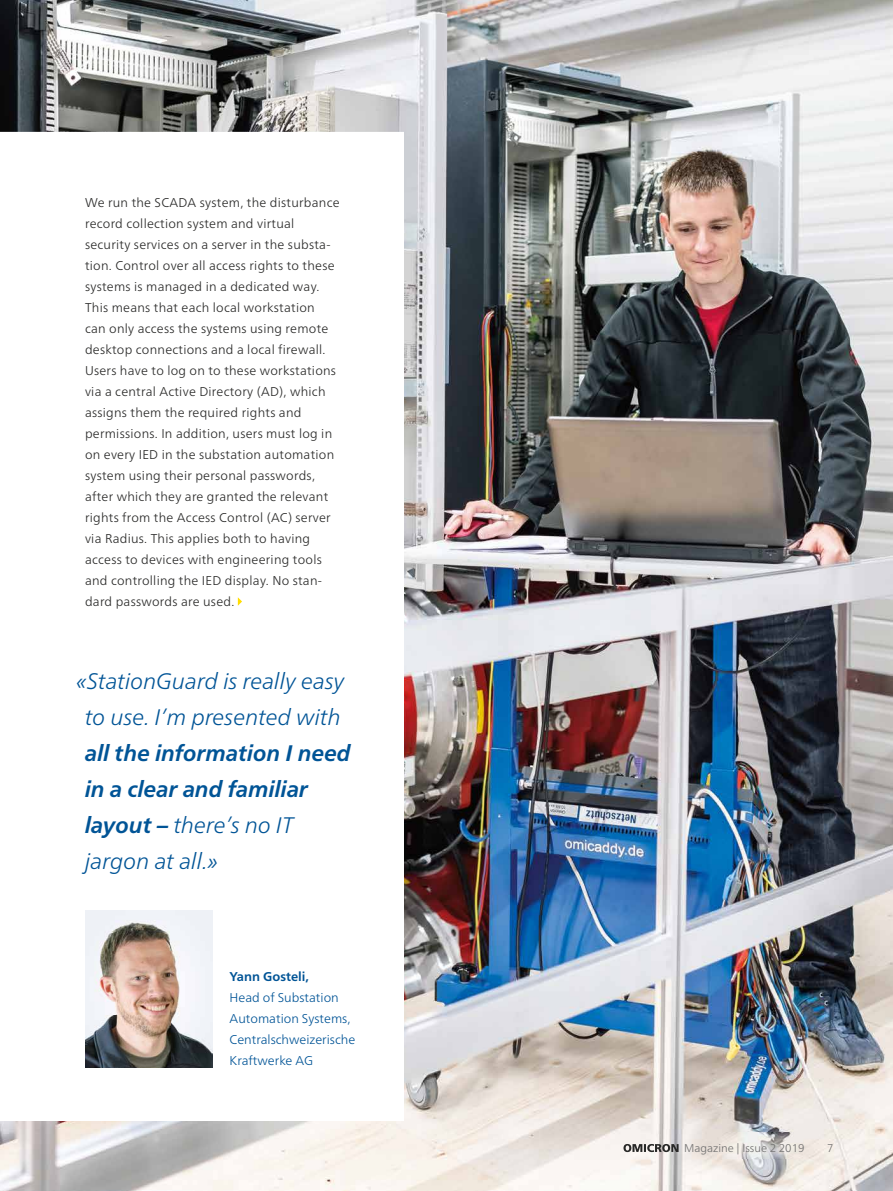
<style>
.page{position:relative;width:893px;height:1191px;background:#fff}
.page>*{position:absolute;margin:0;border:0;box-sizing:border-box;transform-origin:0 0}
.t1{font:italic 700 22.5px/36px "Frutiger Neue LTW1 G";color:#005496}
.t2{font:italic 300 22.5px/36px "Frutiger Neue LTW1 G";color:#005496;text-align:center}
.t3{font:300 12.75px/21px "Frutiger Neue LTW1 G";letter-spacing:.02em;color:#282827}
.t4{font:300 12.75px/21px "Frutiger Neue LTW1 G";color:#005496}
.t5{font:700 12.75px "Frutiger Neue LTW1 G";color:#005496}
.t6{font:300 11.25px "Frutiger Neue LTW1 G";color:#706f6f}
.s1{font-weight:300}
</style>
<div class="page">
<img style="left:0;top:0;width:893px;height:1191px">
<img style="left:718px;top:1133px;width:85px;height:25px">
<svg style="left:623px;top:1144px;width:56px;height:8px"></svg>
<div style="left:0;top:132px;width:404px;height:988px;background:#fff"></div>
<svg style="left:238px;top:597px;width:4px;height:9px"></svg>
<img style="left:85px;top:910px;width:128px;height:158px">
<p class="t3" style="left:85px;top:191px;width:256px">We run the SCADA system, the disturbance record collection system and virtual security services on a server in the substa&shy;tion. Control over all access rights to these systems is managed in a dedicated way.<br>This means that each local workstation<br>can only access the systems using remote desktop connections and a local firewall.<br>Users have to log on to these workstations via a central Active Directory (AD), which assigns them the required rights and permissions. In addition, users must log in on every IED in the substation automation system using their personal passwords, after which they are granted the relevant rights from the Access Control (AC) server via Radius. This applies both to having access to devices with engineering tools and controlling the IED display. No stan&shy;dard passwords are used.</p>
<h1 class="t2" style="left:77px;top:662px;width:269px">«StationGuard is really easy to use. I’m presented with</h1>
<h1 class="t1" style="left:85px;top:735px;width:267px">all the information I need in a clear and familiar layout – <span class="s1">there’s no IT jargon at all.»</span></h1>
<p class="t5" style="left:230px;top:969px;width:81px">Yann Gosteli,</p>
<p class="t4" style="left:230px;top:986px;width:127px">Head of Substation<br>Automation Systems,<br>Centralschweizerische<br>Kraftwerke AG</p>
<p class="t6" style="left:684px;top:1141px;width:122px">Magazine | Issue 2 2019</p>
<p class="t6" style="left:827px;top:1141px;width:8px">7</p>
</div>
